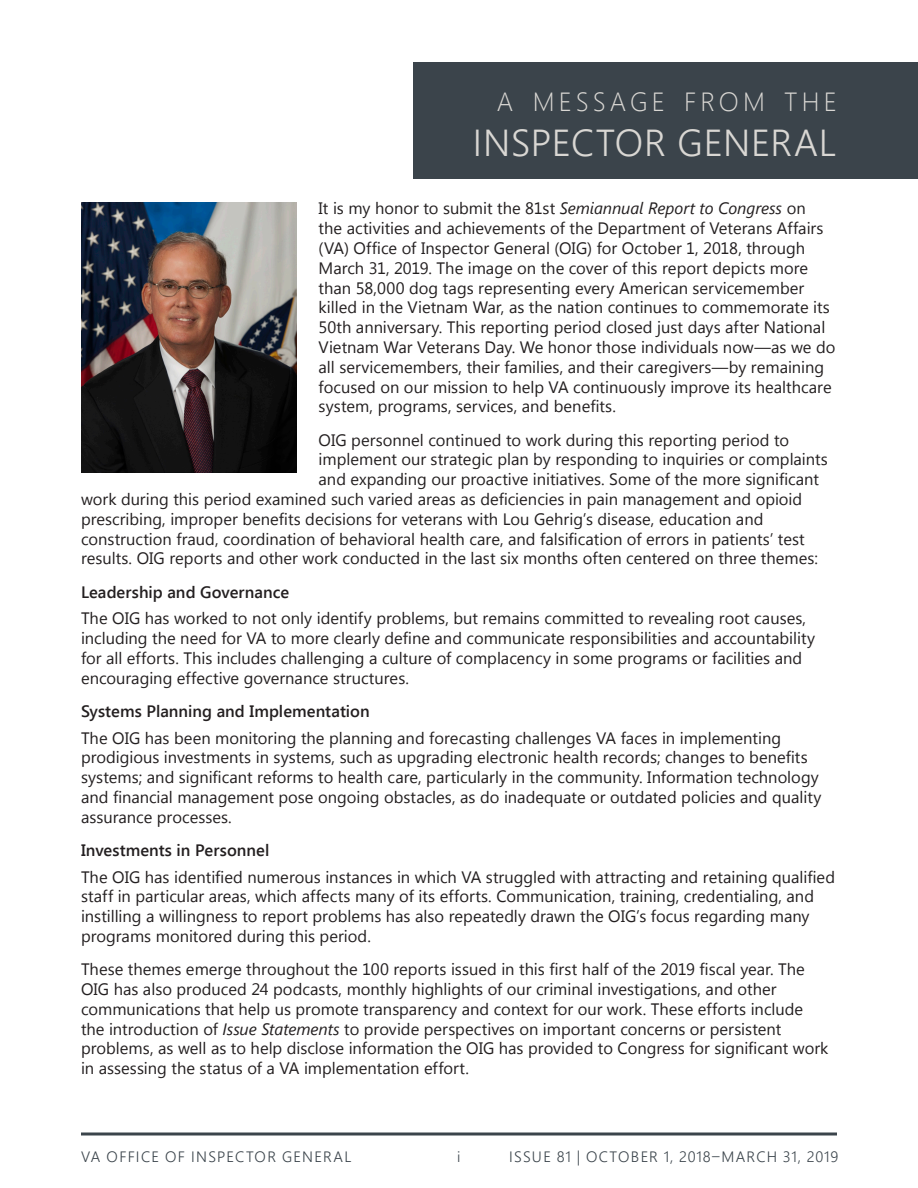
<style>
.page{position:relative;width:918px;height:1188px;background:#fff}
.page>*{position:absolute;margin:0;border:0;box-sizing:border-box;transform-origin:0 0}
.t1{font:300 37.5px "Segoe UI";letter-spacing:.02em;color:#d9d7d3}
.t2{font:300 26.25px "Segoe UI";letter-spacing:.155em;color:#d9d7d3}
.t3{font:16.5px/19.8px "Segoe UI";color:#231f20}
.t4{font:600 16.5px "Segoe UI";letter-spacing:.005em;color:#231f20}
.t5{font:300 15px "Segoe UI";letter-spacing:.075em;color:#3b444b}
.s1{font-style:italic}
</style>
<div class="page">
<svg style="left:81px;top:1132px;width:756px;height:4px;background:#6b7277"></svg>
<div style="left:413px;top:62px;width:505px;height:116px;background:#3b444b"></div>
<img style="left:81px;top:202px;width:216px;height:270px">
<h2 class="t2" style="left:497px;top:83px;width:342px">A MESSAGE FROM THE</h2>
<h1 class="t1" style="left:473px;top:114px;width:365px">INSPECTOR GENERAL</h1>
<p class="t3" style="left:319px;top:198px;width:518px">It is my honor to submit the 81st <span class="s1">Semiannual Report to Congress</span> on<br>the activities and achievements of the Department of Veterans Affairs (VA) Office of Inspector General (OIG) for October 1, 2018, through March 31, 2019. The image on the cover of this report depicts more than 58,000 dog tags representing every American servicemember killed in the Vietnam War, as the nation continues to commemorate its 50th anniversary. This reporting period closed just days after National Vietnam War Veterans Day. We honor those individuals now—as we do all servicemembers, their families, and their caregivers—by remaining focused on our mission to help VA continuously improve its healthcare system, programs, services, and benefits.</p>
<p class="t3" style="left:319px;top:429px;width:472px">OIG personnel continued to work during this reporting period to</p>
<p class="t3" style="left:319px;top:449px;width:511px">implement our strategic plan by responding to inquiries or complaints</p>
<p class="t3" style="left:319px;top:469px;width:502px">and expanding our proactive initiatives. Some of the more significant</p>
<p class="t3" style="left:81px;top:489px;width:723px">work during this period examined such varied areas as deficiencies in pain management and opioid</p>
<p class="t3" style="left:81px;top:508px;width:684px">prescribing, improper benefits decisions for veterans with Lou Gehrig’s disease, education and</p>
<p class="t3" style="left:81px;top:528px;width:725px">construction fraud, coordination of behavioral health care, and falsification of errors in patients’ test</p>
<p class="t3" style="left:81px;top:548px;width:738px">results. OIG reports and other work conducted in the last six months often centered on three themes:</p>
<p class="t4" style="left:81px;top:580px;width:210px">Leadership and Governance</p>
<p class="t3" style="left:81px;top:608px;width:736px">The OIG has worked to not only identify problems, but remains committed to revealing root causes, including the need for VA to more clearly define and communicate responsibilities and accountability for all efforts. This includes challenging a culture of complacency in some programs or facilities and encouraging effective governance structures.</p>
<p class="t4" style="left:81px;top:700px;width:290px">Systems Planning and Implementation</p>
<p class="t3" style="left:81px;top:727px;width:742px">The OIG has been monitoring the planning and forecasting challenges VA faces in implementing prodigious investments in systems, such as upgrading electronic health records; changes to benefits systems; and significant reforms to health care, particularly in the community. Information technology and financial management pose ongoing obstacles, as do inadequate or outdated policies and quality assurance processes.</p>
<p class="t4" style="left:81px;top:839px;width:190px">Investments in Personnel</p>
<p class="t3" style="left:81px;top:866px;width:756px">The OIG has identified numerous instances in which VA struggled with attracting and retaining qualified staff in particular areas, which affects many of its efforts. Communication, training, credentialing, and instilling a willingness to report problems has also repeatedly drawn the OIG’s focus regarding many programs monitored during this period.</p>
<p class="t3" style="left:81px;top:959px;width:749px">These themes emerge throughout the 100 reports issued in this first half of the 2019 fiscal year. The OIG has also produced 24 podcasts, monthly highlights of our criminal investigations, and other communications that help us promote transparency and context for our work. These efforts include the introduction of <span class="s1">Issue Statements</span> to provide perspectives on important concerns or persistent problems, as well as to help disclose information the OIG has provided to Congress for significant work in assessing the status of a VA implementation effort.</p>
<p class="t5" style="left:81px;top:1146px;width:272px">VA OFFICE OF INSPECTOR GENERAL</p>
<p class="t5" style="left:457px;top:1146px;width:5px">i</p>
<p class="t5" style="left:509px;top:1146px;width:331px">ISSUE 81 | OCTOBER 1, 2018–MARCH 31, 2019</p>
</div>
